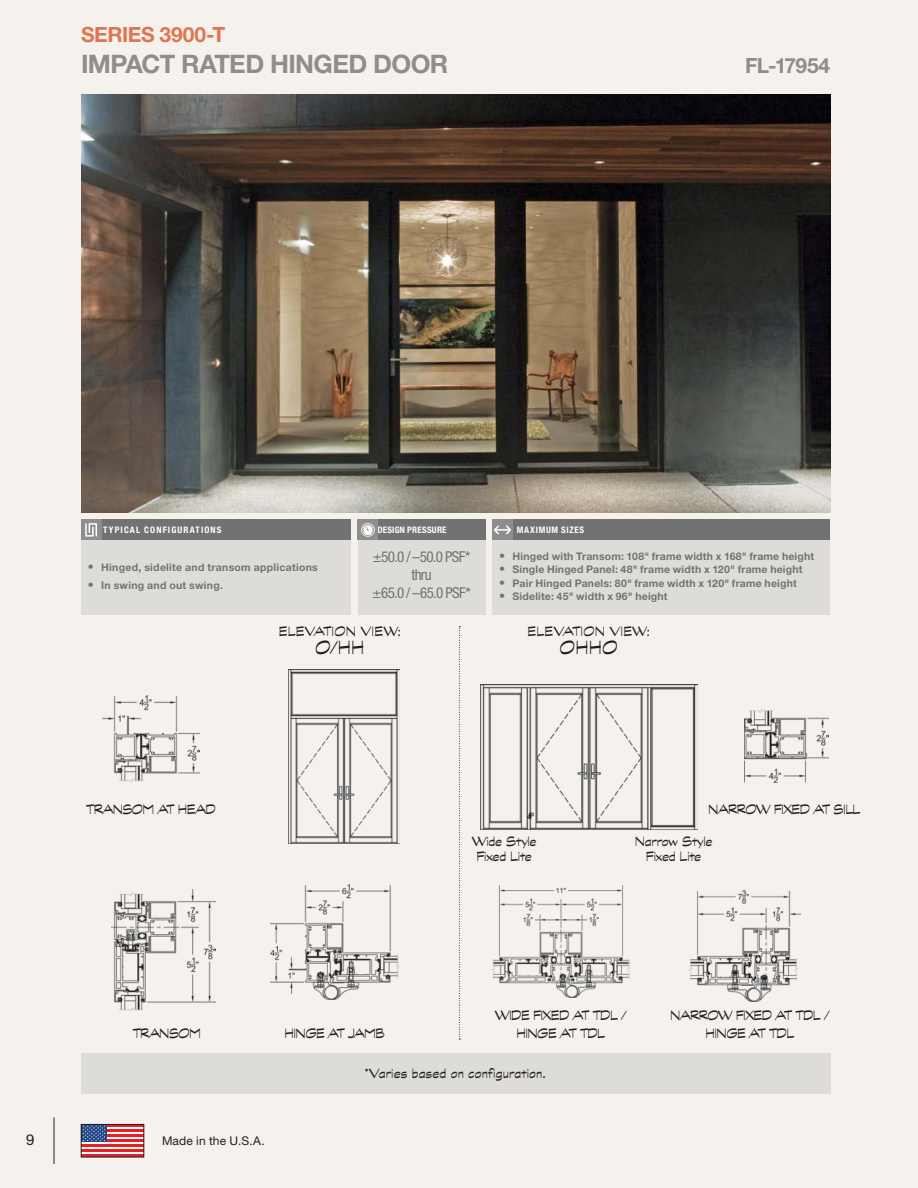
<style>
.page{position:relative;width:918px;height:1188px;background:#f5f1ed}
.page>*{position:absolute;margin:0;border:0;box-sizing:border-box;transform-origin:0 0}
.t1{font:700 25.5px "Helvetica Neue LT Std";letter-spacing:-.025em;color:#8e8e8e}
.t2{font:700 21px "Helvetica Neue LT Std";letter-spacing:-.015em;color:#df764f}
.t3{font:700 21px "Helvetica Neue LT Std";letter-spacing:-.03em;color:#8e8e8e}
.t4{font:21px "Graphite Std";letter-spacing:.01em;color:#231f20}
.t5{font:15px/18px "Graphite Std";letter-spacing:-.02em;color:#231f20;text-align:center}
.t6{font:condensed 15px/18px "Helvetica Neue LT Std";letter-spacing:-.035em;color:#727272;text-align:center}
.t7{font:15px "Graphite Std";letter-spacing:.015em;color:#231f20}
.t8{font:15px "Graphite Std";letter-spacing:.01em;color:#231f20}
.t9{font:15px "Helvetica Neue LT Std";color:#231f20}
.t10{font:12px "Helvetica Neue LT Std";letter-spacing:.01em;color:#231f20}
.t11{font:700 10.5px "Helvetica Neue LT Std";letter-spacing:.02em;color:#727272}
.t12{font:700 condensed 9px "Helvetica Neue LT Std";letter-spacing:.125em;color:#fff}
.t13{font:700 condensed 9px "Helvetica Neue LT Std";letter-spacing:.025em;color:#fff}
.t14{font:700 condensed 9px "Helvetica Neue LT Std";letter-spacing:.085em;color:#fff}
.s1{font-size:12px}
</style>
<div class="page">
<svg style="left:83px;top:1127px;width:59px;height:28px"></svg>
<hr style="left:107px;top:1124px;width:37px;height:3px;background:#ed1d24">
<hr style="left:107px;top:1129px;width:37px;height:3px;background:#ed1d24">
<hr style="left:107px;top:1134px;width:37px;height:3px;background:#ed1d24">
<hr style="left:107px;top:1139px;width:37px;height:3px;background:#ed1d24">
<hr style="left:81px;top:1145px;width:63px;height:2px;background:#ed1d24">
<hr style="left:81px;top:1150px;width:63px;height:2px;background:#ed1d24">
<div style="left:81px;top:1124px;width:26px;height:18px;background:#224687"></div>
<svg style="left:83px;top:1126px;width:22px;height:15px"></svg>
<div style="left:81px;top:1124px;width:63px;height:33px;border:1px solid #231f20"></div>
<hr style="left:54px;top:1117px;width:1px;height:47px;background:#231f20">
<img style="left:81px;top:94px;width:749px;height:419px">
<div style="left:358px;top:540px;width:128px;height:74px;background:#dddcd8"></div>
<div style="left:374px;top:520px;width:112px;height:20px;background:#727272"></div>
<div style="left:514px;top:520px;width:316px;height:20px;background:#727272"></div>
<div style="left:492px;top:540px;width:338px;height:74px;background:#dddcd8"></div>
<div style="left:492px;top:520px;width:21px;height:20px;background:#8e8e8e"></div>
<div style="left:97px;top:520px;width:254px;height:20px;background:#727272"></div>
<div style="left:81px;top:540px;width:270px;height:74px;background:#dddcd8"></div>
<div style="left:81px;top:520px;width:20px;height:20px;background:#8e8e8e"></div>
<svg style="left:85px;top:523px;width:12px;height:14px"></svg>
<img style="left:271px;top:885px;width:128px;height:115px">
<img style="left:112px;top:889px;width:104px;height:121px">
<img style="left:690px;top:891px;width:111px;height:110px">
<img style="left:745px;top:710px;width:84px;height:72px">
<img style="left:103px;top:696px;width:96px;height:85px">
<img style="left:492px;top:885px;width:137px;height:113px">
<img style="left:288px;top:669px;width:111px;height:174px">
<img style="left:480px;top:685px;width:217px;height:145px">
<div style="left:358px;top:520px;width:20px;height:20px;background:#8e8e8e"></div>
<svg style="left:361px;top:523px;width:14px;height:14px"></svg>
<div style="left:81px;top:1053px;width:749px;height:41px;background:#dddcd8"></div>
<svg style="left:459px;top:626px;width:1px;height:414px"></svg>
<svg style="left:494px;top:525px;width:17px;height:10px"></svg>
<h2 class="t2" style="left:81px;top:22px;width:146px">SERIES 3900-T</h2>
<h1 class="t1" style="left:81px;top:49px;width:369px">IMPACT RATED HINGED DOOR</h1>
<h2 class="t3" style="left:745px;top:53px;width:87px">FL-17954</h2>
<p class="t12" style="left:103px;top:524px;width:120px">TYPICAL CONFIGURATIONS</p>
<p class="t11" style="left:88px;top:561px;width:232px"><span class="s1">•</span> Hinged, sidelite and transom applications</p>
<p class="t11" style="left:88px;top:579px;width:137px"><span class="s1">•</span> In swing and out swing.</p>
<p class="t13" style="left:377px;top:524px;width:71px">DESIGN PRESSURE</p>
<p class="t14" style="left:517px;top:524px;width:69px">MAXIMUM SIZES</p>
<p class="t11" style="left:499px;top:550px;width:317px"><span class="s1">•</span> Hinged with Transom: 108" frame width x 168" frame height</p>
<p class="t11" style="left:499px;top:563px;width:305px"><span class="s1">•</span> Single Hinged Panel: 48" frame width x 120" frame height</p>
<p class="t11" style="left:499px;top:577px;width:299px"><span class="s1">•</span> Pair Hinged Panels: 80" frame width x 120" frame height</p>
<p class="t11" style="left:499px;top:590px;width:170px"><span class="s1">•</span> Sidelite: 45" width x 96" height</p>
<h3 class="t6" style="left:373px;top:547px;width:100px">±50.0 / –50.0 PSF* thru<br>±65.0 / –65.0 PSF*</h3>
<h3 class="t5" style="left:86px;top:800px;width:131px">TRANSOM AT HEAD</h3>
<h3 class="t7" style="left:279px;top:623px;width:124px">ELEVATION VIEW:</h3>
<h2 class="t4" style="left:315px;top:636px;width:51px">O/HH</h2>
<h3 class="t5" style="left:133px;top:1025px;width:70px">TRANSOM</h3>
<h3 class="t5" style="left:284px;top:1025px;width:102px">HINGE AT JAMB</h3>
<h3 class="t7" style="left:528px;top:623px;width:124px">ELEVATION VIEW:</h3>
<h2 class="t4" style="left:560px;top:636px;width:60px">OHHO</h2>
<h3 class="t5" style="left:708px;top:800px;width:154px">NARROW FIXED AT SILL</h3>
<h3 class="t5" style="left:472px;top:834px;width:66px;line-height:15px">Wide Style<br>Fixed Lite</h3>
<h3 class="t5" style="left:635px;top:834px;width:79px;line-height:15px">Narrow Style<br>Fixed Lite</h3>
<h3 class="t5" style="left:495px;top:1007px;width:133px">WIDE FIXED AT TDL /<br>HINGE AT TDL</h3>
<h3 class="t5" style="left:670px;top:1007px;width:161px">NARROW FIXED AT TDL /<br>HINGE AT TDL</h3>
<h3 class="t9" style="left:26px;top:1130px;width:10px">9</h3>
<p class="t10" style="left:162px;top:1133px;width:104px">Made in the U.S.A.</p>
<h3 class="t8" style="left:365px;top:1065px;width:182px">*Varies based on configuration.</h3>
</div>
